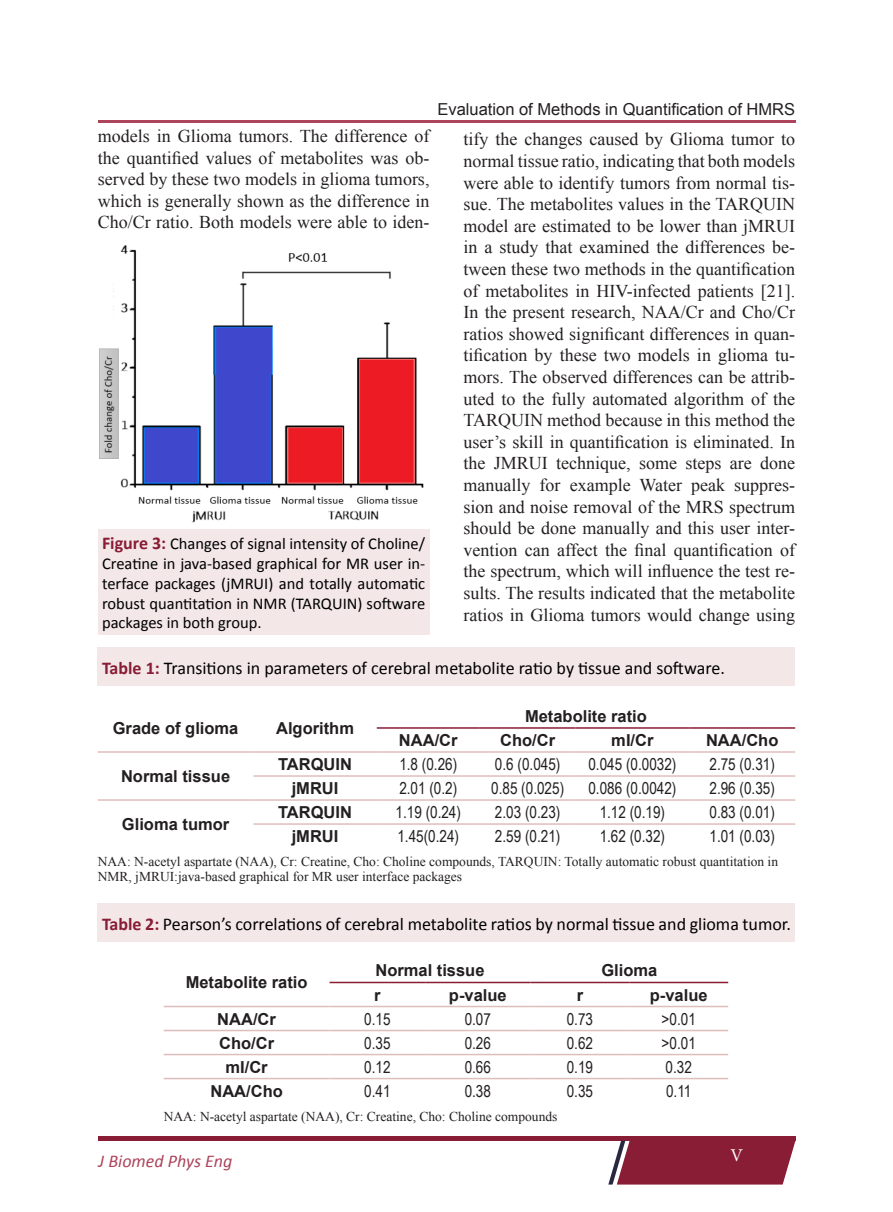
<style>
.page{position:relative;width:893px;height:1212px;background:#fff}
.page>*{position:absolute;margin:0;border:0;box-sizing:border-box;transform-origin:0 0}
.Body{font:18px/21.6px "Times New Roman";color:#231f20;text-align:justify}
.Figure{font:18px "Calibri";color:#000}
.t1{font:italic 18px "Calibri";color:#ad445b}
.t2{font:18px "Minion Pro";color:#fff}
.t3{font:16.5px "Arial Narrow";color:#231f20}
.Figure-2{font:16.5px/19.8px "Calibri";color:#000;text-align:justify}
.t4{font:700 16.5px "Arial";color:#231f20}
.Running_Title{font:16.5px "Arial";color:#231f20}
.t5{font:13.5px/15px "Times New Roman";color:#231f20}
.s1{font-weight:700;font-size:18px;color:#881d35}
.s2{font-weight:700;color:#881d35}
</style>
<div class="page">
<div style="left:98px;top:1136px;width:697px;height:5px;background:#881d35"></div>
<svg style="left:608px;top:1141px;width:187px;height:43px"></svg>
<hr style="left:98px;top:120px;width:698px;height:2px;background:#ad445b">
<hr style="left:98px;top:751px;width:155px;height:2px;background:#e0bdbd">
<hr style="left:253px;top:751px;width:124px;height:2px;background:#e0bdbd">
<hr style="left:377px;top:751px;width:103px;height:2px;background:#e0bdbd">
<hr style="left:480px;top:751px;width:95px;height:2px;background:#e0bdbd">
<hr style="left:575px;top:751px;width:114px;height:2px;background:#e0bdbd">
<hr style="left:689px;top:751px;width:106px;height:2px;background:#e0bdbd">
<hr style="left:253px;top:775px;width:124px;height:2px;background:#e0bdbd">
<hr style="left:377px;top:775px;width:103px;height:2px;background:#e0bdbd">
<hr style="left:480px;top:775px;width:95px;height:2px;background:#e0bdbd">
<hr style="left:575px;top:775px;width:114px;height:2px;background:#e0bdbd">
<hr style="left:689px;top:775px;width:106px;height:2px;background:#e0bdbd">
<hr style="left:98px;top:799px;width:155px;height:2px;background:#e0bdbd">
<hr style="left:253px;top:799px;width:124px;height:2px;background:#e0bdbd">
<hr style="left:377px;top:799px;width:103px;height:2px;background:#e0bdbd">
<hr style="left:480px;top:799px;width:95px;height:2px;background:#e0bdbd">
<hr style="left:575px;top:799px;width:114px;height:2px;background:#e0bdbd">
<hr style="left:689px;top:799px;width:106px;height:2px;background:#e0bdbd">
<hr style="left:253px;top:823px;width:124px;height:2px;background:#e0bdbd">
<hr style="left:377px;top:823px;width:103px;height:2px;background:#e0bdbd">
<hr style="left:480px;top:823px;width:95px;height:2px;background:#e0bdbd">
<hr style="left:575px;top:823px;width:114px;height:2px;background:#e0bdbd">
<hr style="left:689px;top:823px;width:106px;height:2px;background:#e0bdbd">
<hr style="left:377px;top:727px;width:103px;height:2px;background:#881d35">
<hr style="left:480px;top:727px;width:95px;height:2px;background:#881d35">
<hr style="left:575px;top:727px;width:114px;height:2px;background:#881d35">
<hr style="left:689px;top:727px;width:106px;height:2px;background:#881d35">
<div style="left:98px;top:647px;width:697px;height:39px;background:#f3e7e8"></div>
<hr style="left:164px;top:1006px;width:166px;height:1px;background:#e0bdbd">
<hr style="left:330px;top:1006px;width:95px;height:1px;background:#e0bdbd">
<hr style="left:425px;top:1006px;width:105px;height:1px;background:#e0bdbd">
<hr style="left:530px;top:1006px;width:99px;height:1px;background:#e0bdbd">
<hr style="left:629px;top:1006px;width:99px;height:1px;background:#e0bdbd">
<hr style="left:164px;top:1030px;width:166px;height:1px;background:#e0bdbd">
<hr style="left:330px;top:1030px;width:95px;height:1px;background:#e0bdbd">
<hr style="left:425px;top:1030px;width:105px;height:1px;background:#e0bdbd">
<hr style="left:530px;top:1030px;width:99px;height:1px;background:#e0bdbd">
<hr style="left:629px;top:1030px;width:99px;height:1px;background:#e0bdbd">
<hr style="left:164px;top:1054px;width:166px;height:1px;background:#e0bdbd">
<hr style="left:330px;top:1054px;width:95px;height:1px;background:#e0bdbd">
<hr style="left:425px;top:1054px;width:105px;height:1px;background:#e0bdbd">
<hr style="left:530px;top:1054px;width:99px;height:1px;background:#e0bdbd">
<hr style="left:629px;top:1054px;width:99px;height:1px;background:#e0bdbd">
<hr style="left:164px;top:1078px;width:166px;height:1px;background:#e0bdbd">
<hr style="left:330px;top:1078px;width:95px;height:1px;background:#e0bdbd">
<hr style="left:425px;top:1078px;width:105px;height:1px;background:#e0bdbd">
<hr style="left:530px;top:1078px;width:99px;height:1px;background:#e0bdbd">
<hr style="left:629px;top:1078px;width:99px;height:1px;background:#e0bdbd">
<hr style="left:330px;top:982px;width:95px;height:1px;background:#881d35">
<hr style="left:425px;top:982px;width:105px;height:1px;background:#881d35">
<hr style="left:530px;top:982px;width:99px;height:1px;background:#881d35">
<hr style="left:629px;top:982px;width:99px;height:1px;background:#881d35">
<div style="left:98px;top:904px;width:697px;height:38px;background:#f3e7e8"></div>
<div style="left:98px;top:529px;width:331px;height:106px;background:#f3e7e8"></div>
<img style="left:99px;top:245px;width:325px;height:278px">
<p class="Running_Title" style="left:437px;top:98px;width:359px">Evaluation of Methods in Quantification of HMRS</p>
<p class="Body" style="left:98px;top:125px;width:333px">models in Glioma tumors. The difference of the quantified values of metabolites was ob&shy;served by these two models in glioma tumors, which is generally shown as the difference in Cho/Cr ratio. Both models were able to iden-</p>
<p class="Body" style="left:463px;top:128px;width:333px">tify the changes caused by Glioma tumor to normal tissue ratio, indicating that both models were able to identify tumors from normal tis&shy;sue. The metabolites values in the TARQUIN model are estimated to be lower than jMRUI in a study that examined the differences be&shy;tween these two methods in the quantification of metabolites in HIV-infected patients [21].<br>In the present research, NAA/Cr and Cho/Cr ratios showed significant differences in quan&shy;tification by these two models in glioma tu&shy;mors. The observed differences can be attrib&shy;uted to the fully automated algorithm of the TARQUIN method because in this method the user’s skill in quantification is eliminated. In the JMRUI technique, some steps are done manually for example Water peak suppres&shy;sion and noise removal of the MRS spectrum should be done manually and this user inter&shy;vention can affect the final quantification of the spectrum, which will influence the test re&shy;sults. The results indicated that the metabolite ratios in Glioma tumors would change using</p>
<p class="Figure-2" style="left:102px;top:534px;width:325px"><span class="s1">Figure 3:</span> Changes of signal intensity of Choline/ Creatine in java-based graphical for MR user in&shy;terface packages (jMRUI) and totally automatic robust quantitation in NMR (TARQUIN) software packages in both group.</p>
<p class="Figure" style="left:102px;top:656px;width:624px"><span class="s2">Table 1:</span> Transitions in parameters of cerebral metabolite ratio by tissue and software.</p>
<p class="t4" style="left:113px;top:717px;width:127px">Grade of glioma</p>
<p class="t4" style="left:276px;top:717px;width:79px">Algorithm</p>
<p class="t4" style="left:525px;top:705px;width:123px">Metabolite ratio</p>
<p class="t4" style="left:399px;top:729px;width:60px">NAA/Cr</p>
<p class="t4" style="left:500px;top:729px;width:56px">Cho/Cr</p>
<p class="t4" style="left:611px;top:729px;width:44px">mI/Cr</p>
<p class="t4" style="left:706px;top:729px;width:74px">NAA/Cho</p>
<p class="t4" style="left:121px;top:765px;width:111px">Normal tissue</p>
<p class="t4" style="left:278px;top:753px;width:75px">TARQUIN</p>
<p class="t3" style="left:399px;top:752px;width:59px">1.8 (0.26)</p>
<p class="t3" style="left:495px;top:752px;width:67px">0.6 (0.045)</p>
<p class="t3" style="left:588px;top:752px;width:90px">0.045 (0.0032)</p>
<p class="t3" style="left:709px;top:752px;width:67px">2.75 (0.31)</p>
<p class="t4" style="left:292px;top:777px;width:48px">jMRUI</p>
<p class="t3" style="left:399px;top:776px;width:59px">2.01 (0.2)</p>
<p class="t3" style="left:491px;top:776px;width:74px">0.85 (0.025)</p>
<p class="t3" style="left:588px;top:776px;width:90px">0.086 (0.0042)</p>
<p class="t3" style="left:709px;top:776px;width:67px">2.96 (0.35)</p>
<p class="t4" style="left:278px;top:801px;width:75px">TARQUIN</p>
<p class="t3" style="left:396px;top:800px;width:67px">1.19 (0.24)</p>
<p class="t3" style="left:495px;top:800px;width:67px">2.03 (0.23)</p>
<p class="t3" style="left:600px;top:800px;width:67px">1.12 (0.19)</p>
<p class="t3" style="left:709px;top:800px;width:67px">0.83 (0.01)</p>
<p class="t4" style="left:292px;top:825px;width:48px">jMRUI</p>
<p class="t3" style="left:397px;top:824px;width:63px">1.45(0.24)</p>
<p class="t3" style="left:495px;top:824px;width:67px">2.59 (0.21)</p>
<p class="t3" style="left:600px;top:824px;width:67px">1.62 (0.32)</p>
<p class="t3" style="left:709px;top:824px;width:67px">1.01 (0.03)</p>
<p class="t5" style="left:98px;top:854px;width:682px">NAA: N-acetyl aspartate (NAA), Cr: Creatine, Cho: Choline compounds, TARQUIN: Totally automatic robust quantitation in<br>NMR, jMRUI:java-based graphical for MR user interface packages</p>
<p class="t4" style="left:122px;top:813px;width:109px">Glioma tumor</p>
<p class="Figure" style="left:102px;top:912px;width:690px"><span class="s2">Table 2:</span> Pearson’s correlations of cerebral metabolite ratios by normal tissue and glioma tumor.</p>
<p class="t4" style="left:186px;top:972px;width:123px">Metabolite ratio</p>
<p class="t4" style="left:375px;top:960px;width:111px">Normal tissue</p>
<p class="t4" style="left:601px;top:960px;width:57px">Glioma</p>
<p class="t4" style="left:374px;top:984px;width:8px">r</p>
<p class="t4" style="left:449px;top:984px;width:59px">p-value</p>
<p class="t4" style="left:577px;top:984px;width:8px">r</p>
<p class="t4" style="left:650px;top:984px;width:59px">p-value</p>
<p class="t4" style="left:217px;top:1008px;width:60px">NAA/Cr</p>
<p class="t3" style="left:364px;top:1006px;width:28px">0.15</p>
<p class="t3" style="left:465px;top:1006px;width:28px">0.07</p>
<p class="t3" style="left:567px;top:1006px;width:28px">0.73</p>
<p class="t3" style="left:662px;top:1006px;width:36px">&gt;0.01</p>
<p class="t4" style="left:219px;top:1032px;width:56px">Cho/Cr</p>
<p class="t3" style="left:364px;top:1030px;width:28px">0.35</p>
<p class="t3" style="left:465px;top:1030px;width:28px">0.26</p>
<p class="t3" style="left:567px;top:1030px;width:28px">0.62</p>
<p class="t3" style="left:662px;top:1030px;width:36px">&gt;0.01</p>
<p class="t4" style="left:226px;top:1056px;width:44px">mI/Cr</p>
<p class="t3" style="left:364px;top:1054px;width:28px">0.12</p>
<p class="t3" style="left:465px;top:1054px;width:28px">0.66</p>
<p class="t3" style="left:567px;top:1054px;width:28px">0.19</p>
<p class="t3" style="left:666px;top:1054px;width:28px">0.32</p>
<p class="t4" style="left:210px;top:1080px;width:74px">NAA/Cho</p>
<p class="t3" style="left:364px;top:1078px;width:28px">0.41</p>
<p class="t3" style="left:465px;top:1078px;width:28px">0.38</p>
<p class="t3" style="left:567px;top:1078px;width:28px">0.35</p>
<p class="t3" style="left:666px;top:1078px;width:27px">0.11</p>
<p class="t5" style="left:164px;top:1108px;width:395px">NAA: N-acetyl aspartate (NAA), Cr: Creatine, Cho: Choline compounds</p>
<p class="t1" style="left:99px;top:1148px;width:135px">J Biomed Phys Eng</p>
<p class="t2" style="left:730px;top:1143px;width:14px">V</p>
</div>
